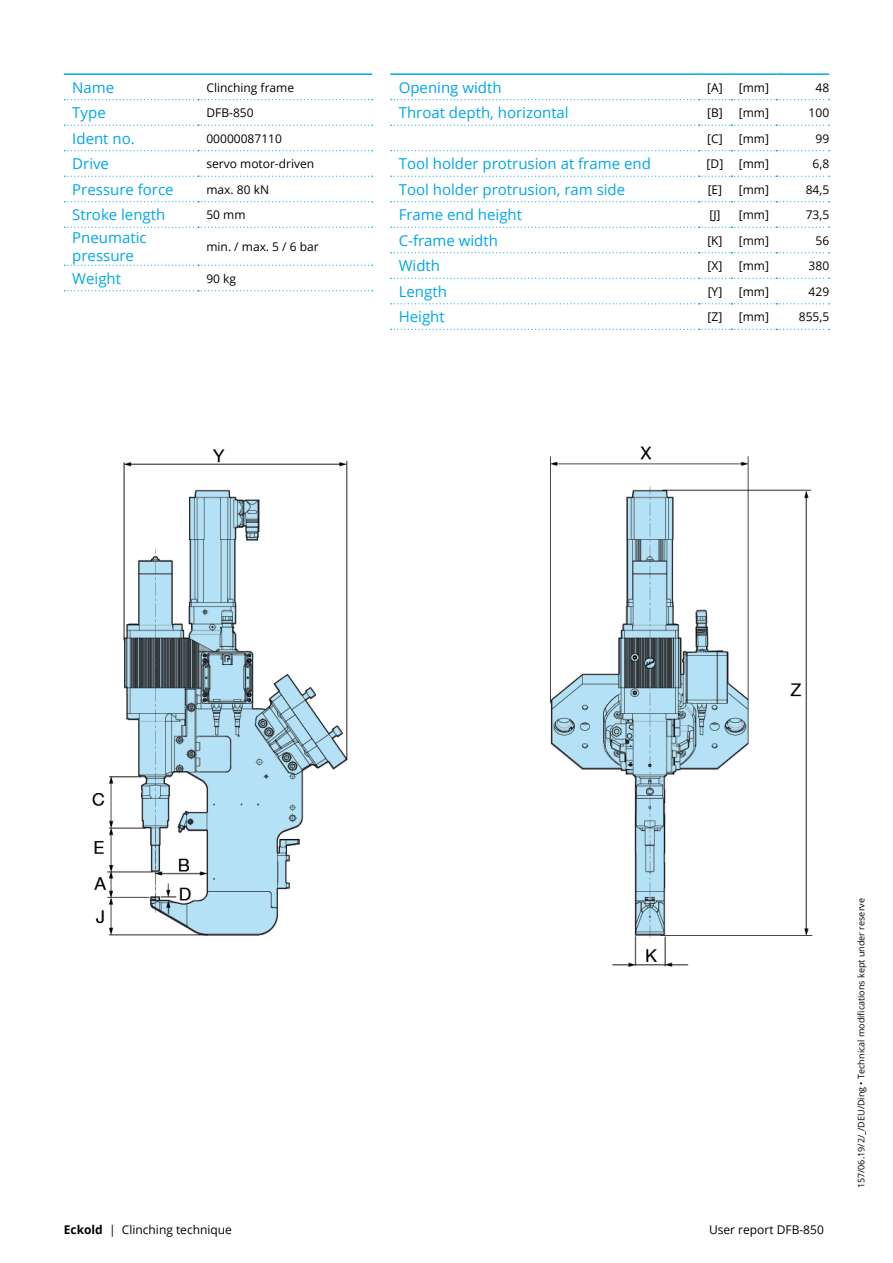
<style>
.page{position:relative;width:893px;height:1263px;background:#fff}
.page>*{position:absolute;margin:0;border:0;box-sizing:border-box;transform-origin:0 0}
.t1{font:15px/18px "Open Sans";color:#00a6eb}
.t2{font:12px "Open Sans";color:#000}
.t3{font:9px "Open Sans";color:#000}
.s1{font-weight:700}
</style>
<div class="page">
<img style="left:92px;top:446px;width:721px;height:521px">
<svg style="left:64px;top:201px;width:309px;height:1px"></svg>
<hr style="left:64px;top:73px;width:134px;height:2px;background:#00a6eb">
<hr style="left:198px;top:73px;width:174px;height:2px;background:#00a6eb">
<svg style="left:64px;top:99px;width:309px;height:1px"></svg>
<svg style="left:64px;top:125px;width:309px;height:1px"></svg>
<svg style="left:64px;top:227px;width:309px;height:1px"></svg>
<svg style="left:64px;top:265px;width:309px;height:1px"></svg>
<svg style="left:64px;top:290px;width:309px;height:1px"></svg>
<svg style="left:64px;top:150px;width:309px;height:1px"></svg>
<svg style="left:64px;top:176px;width:309px;height:1px"></svg>
<hr style="left:390px;top:73px;width:309px;height:2px;background:#00a6eb">
<hr style="left:699px;top:73px;width:32px;height:2px;background:#00a6eb">
<hr style="left:731px;top:73px;width:45px;height:2px;background:#00a6eb">
<hr style="left:776px;top:73px;width:53px;height:2px;background:#00a6eb">
<svg style="left:391px;top:99px;width:439px;height:1px"></svg>
<svg style="left:391px;top:125px;width:439px;height:1px"></svg>
<svg style="left:391px;top:150px;width:439px;height:1px"></svg>
<svg style="left:391px;top:176px;width:439px;height:1px"></svg>
<svg style="left:391px;top:201px;width:439px;height:1px"></svg>
<svg style="left:391px;top:227px;width:439px;height:1px"></svg>
<svg style="left:391px;top:252px;width:439px;height:1px"></svg>
<svg style="left:391px;top:278px;width:439px;height:1px"></svg>
<svg style="left:391px;top:303px;width:439px;height:1px"></svg>
<svg style="left:391px;top:329px;width:439px;height:1px"></svg>
<p class="t1" style="left:72px;top:78px;width:44px">Name</p>
<p class="t2" style="left:206px;top:79px;width:89px">Clinching frame</p>
<p class="t1" style="left:72px;top:103px;width:35px">Type</p>
<p class="t2" style="left:206px;top:104px;width:49px">DFB-850</p>
<p class="t1" style="left:72px;top:129px;width:64px">Ident no.</p>
<p class="t2" style="left:206px;top:130px;width:77px">00000087110</p>
<p class="t1" style="left:72px;top:154px;width:38px">Drive</p>
<p class="t2" style="left:206px;top:155px;width:109px">servo motor-driven</p>
<p class="t1" style="left:72px;top:180px;width:103px">Pressure force</p>
<p class="t2" style="left:206px;top:181px;width:64px">max. 80 kN</p>
<p class="t1" style="left:72px;top:205px;width:95px">Stroke length</p>
<p class="t2" style="left:206px;top:206px;width:41px">50 mm</p>
<p class="t1" style="left:72px;top:228px;width:76px">Pneumatic pressure</p>
<p class="t2" style="left:206px;top:238px;width:114px">min. / max. 5 / 6 bar</p>
<p class="t1" style="left:72px;top:269px;width:50px">Weight</p>
<p class="t2" style="left:206px;top:270px;width:31px">90 kg</p>
<p class="t1" style="left:399px;top:78px;width:104px">Opening width</p>
<p class="t2" style="left:707px;top:79px;width:17px">[A]</p>
<p class="t2" style="left:739px;top:79px;width:32px">[mm]</p>
<p class="t2" style="left:815px;top:79px;width:15px">48</p>
<p class="t1" style="left:399px;top:103px;width:172px">Throat depth, horizontal</p>
<p class="t2" style="left:707px;top:104px;width:17px">[B]</p>
<p class="t2" style="left:739px;top:104px;width:32px">[mm]</p>
<p class="t2" style="left:809px;top:104px;width:22px">100</p>
<p class="t2" style="left:707px;top:130px;width:17px">[C]</p>
<p class="t2" style="left:739px;top:130px;width:32px">[mm]</p>
<p class="t2" style="left:815px;top:130px;width:15px">99</p>
<p class="t1" style="left:399px;top:154px;width:254px">Tool holder protrusion at frame end</p>
<p class="t2" style="left:707px;top:155px;width:18px">[D]</p>
<p class="t2" style="left:739px;top:155px;width:32px">[mm]</p>
<p class="t2" style="left:812px;top:155px;width:18px">6,8</p>
<p class="t1" style="left:399px;top:180px;width:228px">Tool holder protrusion, ram side</p>
<p class="t2" style="left:708px;top:181px;width:16px">[E]</p>
<p class="t2" style="left:739px;top:181px;width:32px">[mm]</p>
<p class="t2" style="left:806px;top:181px;width:25px">84,5</p>
<p class="t1" style="left:399px;top:205px;width:125px">Frame end height</p>
<p class="t2" style="left:709px;top:206px;width:13px">[J]</p>
<p class="t2" style="left:739px;top:206px;width:32px">[mm]</p>
<p class="t2" style="left:806px;top:206px;width:25px">73,5</p>
<p class="t1" style="left:399px;top:231px;width:101px">C-frame width</p>
<p class="t2" style="left:707px;top:232px;width:17px">[K]</p>
<p class="t2" style="left:739px;top:232px;width:32px">[mm]</p>
<p class="t2" style="left:815px;top:232px;width:15px">56</p>
<p class="t1" style="left:399px;top:256px;width:43px">Width</p>
<p class="t2" style="left:707px;top:258px;width:16px">[X]</p>
<p class="t2" style="left:739px;top:258px;width:32px">[mm]</p>
<p class="t2" style="left:809px;top:258px;width:22px">380</p>
<p class="t1" style="left:399px;top:282px;width:50px">Length</p>
<p class="t2" style="left:708px;top:283px;width:16px">[Y]</p>
<p class="t2" style="left:739px;top:283px;width:32px">[mm]</p>
<p class="t2" style="left:809px;top:283px;width:22px">429</p>
<p class="t1" style="left:399px;top:307px;width:48px">Height</p>
<p class="t2" style="left:708px;top:309px;width:16px">[Z]</p>
<p class="t2" style="left:739px;top:309px;width:32px">[mm]</p>
<p class="t2" style="left:799px;top:309px;width:32px">855,5</p>
<p class="t2" style="left:64px;top:1221px;width:170px"><span class="s1">Eckold</span> | Clinching technique</p>
<p class="t2" style="left:709px;top:1221px;width:116px">User report DFB-850</p>
<p class="t3" style="left:855px;top:1188px;width:292px;rotate:-90deg">157/06.19/2/_/DEU/Ding • Technical modifications kept under reserve</p>
</div>
